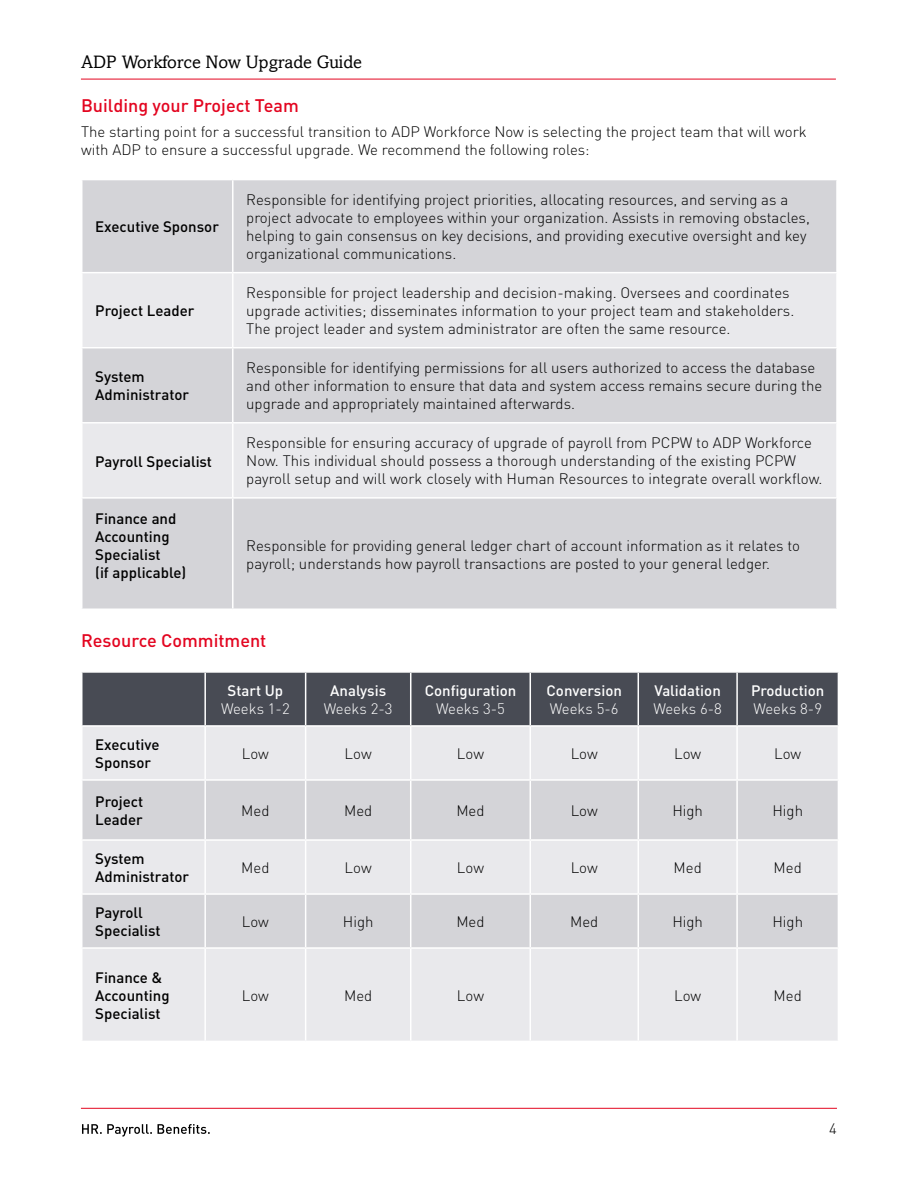
<style>
.page{position:relative;width:918px;height:1188px;background:#fff}
.page>*{position:absolute;margin:0;border:0;box-sizing:border-box;transform-origin:0 0}
.t1{font:500 18px "DIN";color:#e30520}
.t2{font:18px "Amasis";color:#000}
.t3{font:300 15px/18px "DIN";color:#000}
.t4{font:500 15px/18px "DIN";color:#000}
.t5{font:500 15px "DIN";color:#fff}
.t6{font:300 15px "DIN";color:#fff}
</style>
<div class="page">
<hr style="left:81px;top:1108px;width:756px;height:1px;background:#e30520">
<hr style="left:81px;top:79px;width:755px;height:1px;background:#e30520">
<svg style="left:82px;top:1124px;width:128px;height:13px"></svg>
<div style="left:82px;top:180px;width:754px;height:92px;background:#d4d4d8"></div>
<div style="left:82px;top:273px;width:754px;height:74px;background:#e9e9ec"></div>
<div style="left:82px;top:348px;width:754px;height:261px;background:#d4d4d8"></div>
<div style="left:82px;top:424px;width:754px;height:73px;background:#e9e9ec"></div>
<hr style="left:232px;top:180px;width:2px;height:92px;background:#fff">
<hr style="left:232px;top:273px;width:2px;height:74px;background:#fff">
<hr style="left:232px;top:348px;width:2px;height:74px;background:#fff">
<hr style="left:81px;top:422px;width:152px;height:2px;background:#fff">
<hr style="left:233px;top:422px;width:605px;height:2px;background:#fff">
<hr style="left:232px;top:424px;width:2px;height:73px;background:#fff">
<hr style="left:81px;top:497px;width:152px;height:2px;background:#fff">
<hr style="left:233px;top:497px;width:605px;height:2px;background:#fff">
<hr style="left:232px;top:499px;width:2px;height:110px;background:#fff">
<div style="left:82px;top:673px;width:756px;height:52px;background:#484b54"></div>
<div style="left:82px;top:727px;width:756px;height:314px;background:#e9e9ec"></div>
<svg style="left:82px;top:781px;width:756px;height:166px;fill:#d4d4d8"></svg>
<hr style="left:204px;top:673px;width:2px;height:52px;background:#fff">
<hr style="left:305px;top:673px;width:1px;height:52px;background:#fff">
<hr style="left:410px;top:673px;width:1px;height:52px;background:#fff">
<hr style="left:530px;top:673px;width:1px;height:52px;background:#fff">
<hr style="left:638px;top:673px;width:1px;height:52px;background:#fff">
<hr style="left:736px;top:673px;width:2px;height:52px;background:#fff">
<hr style="left:204px;top:727px;width:2px;height:52px;background:#fff">
<hr style="left:305px;top:727px;width:1px;height:52px;background:#fff">
<hr style="left:410px;top:727px;width:1px;height:52px;background:#fff">
<hr style="left:530px;top:727px;width:1px;height:52px;background:#fff">
<hr style="left:638px;top:727px;width:1px;height:52px;background:#fff">
<hr style="left:736px;top:727px;width:2px;height:52px;background:#fff">
<hr style="left:81px;top:779px;width:124px;height:2px;background:#fff">
<hr style="left:205px;top:779px;width:101px;height:2px;background:#fff">
<hr style="left:204px;top:781px;width:2px;height:58px;background:#fff">
<hr style="left:306px;top:779px;width:105px;height:2px;background:#fff">
<hr style="left:305px;top:781px;width:1px;height:58px;background:#fff">
<hr style="left:411px;top:779px;width:119px;height:2px;background:#fff">
<hr style="left:410px;top:781px;width:1px;height:58px;background:#fff">
<hr style="left:530px;top:779px;width:108px;height:2px;background:#fff">
<hr style="left:530px;top:781px;width:1px;height:58px;background:#fff">
<hr style="left:638px;top:779px;width:99px;height:2px;background:#fff">
<hr style="left:638px;top:781px;width:1px;height:58px;background:#fff">
<hr style="left:737px;top:779px;width:102px;height:2px;background:#fff">
<hr style="left:736px;top:781px;width:2px;height:58px;background:#fff">
<hr style="left:81px;top:839px;width:124px;height:2px;background:#fff">
<hr style="left:205px;top:839px;width:101px;height:2px;background:#fff">
<hr style="left:204px;top:841px;width:2px;height:52px;background:#fff">
<hr style="left:306px;top:839px;width:105px;height:2px;background:#fff">
<hr style="left:305px;top:841px;width:1px;height:52px;background:#fff">
<hr style="left:411px;top:839px;width:119px;height:2px;background:#fff">
<hr style="left:410px;top:841px;width:1px;height:52px;background:#fff">
<hr style="left:530px;top:839px;width:108px;height:2px;background:#fff">
<hr style="left:530px;top:841px;width:1px;height:52px;background:#fff">
<hr style="left:638px;top:839px;width:99px;height:2px;background:#fff">
<hr style="left:638px;top:841px;width:1px;height:52px;background:#fff">
<hr style="left:737px;top:839px;width:102px;height:2px;background:#fff">
<hr style="left:736px;top:841px;width:2px;height:52px;background:#fff">
<hr style="left:81px;top:893px;width:124px;height:2px;background:#fff">
<hr style="left:205px;top:893px;width:101px;height:2px;background:#fff">
<hr style="left:204px;top:895px;width:2px;height:52px;background:#fff">
<hr style="left:306px;top:893px;width:105px;height:2px;background:#fff">
<hr style="left:305px;top:895px;width:1px;height:52px;background:#fff">
<hr style="left:411px;top:893px;width:119px;height:2px;background:#fff">
<hr style="left:410px;top:895px;width:1px;height:52px;background:#fff">
<hr style="left:530px;top:893px;width:108px;height:2px;background:#fff">
<hr style="left:530px;top:895px;width:1px;height:52px;background:#fff">
<hr style="left:638px;top:893px;width:99px;height:2px;background:#fff">
<hr style="left:638px;top:895px;width:1px;height:52px;background:#fff">
<hr style="left:737px;top:893px;width:102px;height:2px;background:#fff">
<hr style="left:736px;top:895px;width:2px;height:52px;background:#fff">
<hr style="left:81px;top:947px;width:124px;height:2px;background:#fff">
<hr style="left:205px;top:947px;width:101px;height:2px;background:#fff">
<hr style="left:204px;top:949px;width:2px;height:92px;background:#fff">
<hr style="left:306px;top:947px;width:105px;height:2px;background:#fff">
<hr style="left:305px;top:949px;width:1px;height:92px;background:#fff">
<hr style="left:411px;top:947px;width:119px;height:2px;background:#fff">
<hr style="left:410px;top:949px;width:1px;height:92px;background:#fff">
<hr style="left:530px;top:947px;width:108px;height:2px;background:#fff">
<hr style="left:530px;top:949px;width:1px;height:92px;background:#fff">
<hr style="left:638px;top:947px;width:99px;height:2px;background:#fff">
<hr style="left:638px;top:949px;width:1px;height:92px;background:#fff">
<hr style="left:737px;top:947px;width:102px;height:2px;background:#fff">
<hr style="left:736px;top:949px;width:2px;height:92px;background:#fff">
<p class="t2" style="left:81px;top:51px;width:283px">ADP Workforce Now Upgrade Guide</p>
<p class="t1" style="left:81px;top:94px;width:219px">Building your Project Team</p>
<p class="t3" style="left:81px;top:122px;width:727px">The starting point for a successful transition to ADP Workforce Now is selecting the project team that will work with ADP to ensure a successful upgrade. We recommend the following roles:</p>
<p class="t4" style="left:95px;top:217px;width:125px">Executive Sponsor</p>
<p class="t4" style="left:95px;top:301px;width:101px">Project Leader</p>
<p class="t3" style="left:246px;top:191px;width:565px">Responsible for identifying project priorities, allocating resources, and serving as a project advocate to employees within your organization. Assists in removing obstacles, helping to gain consensus on key decisions, and providing executive oversight and key organizational communications.</p>
<p class="t3" style="left:246px;top:284px;width:550px">Responsible for project leadership and decision-making. Oversees and coordinates upgrade activities; disseminates information to your project team and stakeholders.<br>The project leader and system administrator are often the same resource.</p>
<p class="t4" style="left:95px;top:368px;width:95px">System<br>Administrator</p>
<p class="t3" style="left:246px;top:359px;width:578px">Responsible for identifying permissions for all users authorized to access the database and other information to ensure that data and system access remains secure during the upgrade and appropriately maintained afterwards.</p>
<p class="t4" style="left:95px;top:452px;width:118px">Payroll Specialist</p>
<p class="t4" style="left:95px;top:509px;width:92px">Finance and<br>Accounting<br>Specialist<br>(if applicable)</p>
<p class="t3" style="left:246px;top:434px;width:578px">Responsible for ensuring accuracy of upgrade of payroll from PCPW to ADP Workforce<br>Now. This individual should possess a thorough understanding of the existing PCPW payroll setup and will work closely with Human Resources to integrate overall workflow.</p>
<p class="t3" style="left:246px;top:536px;width:555px">Responsible for providing general ledger chart of account information as it relates to payroll; understands how payroll transactions are posted to your general ledger.</p>
<p class="t1" style="left:81px;top:629px;width:187px">Resource Commitment</p>
<p class="t5" style="left:228px;top:681px;width:57px">Start Up</p>
<p class="t6" style="left:221px;top:700px;width:70px">Weeks 1-2</p>
<p class="t5" style="left:330px;top:681px;width:58px">Analysis</p>
<p class="t6" style="left:324px;top:700px;width:70px">Weeks 2-3</p>
<p class="t5" style="left:425px;top:681px;width:93px">Configuration</p>
<p class="t6" style="left:436px;top:700px;width:70px">Weeks 3-5</p>
<p class="t5" style="left:547px;top:681px;width:77px">Conversion</p>
<p class="t6" style="left:550px;top:700px;width:70px">Weeks 5-6</p>
<p class="t5" style="left:655px;top:681px;width:68px">Validation</p>
<p class="t6" style="left:653px;top:700px;width:70px">Weeks 6-8</p>
<p class="t5" style="left:751px;top:681px;width:75px">Production</p>
<p class="t6" style="left:753px;top:700px;width:70px">Weeks 8-9</p>
<p class="t4" style="left:95px;top:735px;width:66px">Executive<br>Sponsor</p>
<p class="t3" style="left:242px;top:744px;width:29px">Low</p>
<p class="t3" style="left:345px;top:744px;width:29px">Low</p>
<p class="t3" style="left:457px;top:744px;width:29px">Low</p>
<p class="t3" style="left:571px;top:744px;width:29px">Low</p>
<p class="t3" style="left:674px;top:744px;width:29px">Low</p>
<p class="t3" style="left:774px;top:744px;width:29px">Low</p>
<p class="t4" style="left:95px;top:792px;width:50px">Project<br>Leader</p>
<p class="t3" style="left:241px;top:802px;width:30px">Med</p>
<p class="t3" style="left:344px;top:802px;width:30px">Med</p>
<p class="t3" style="left:456px;top:802px;width:30px">Med</p>
<p class="t3" style="left:571px;top:802px;width:29px">Low</p>
<p class="t3" style="left:672px;top:802px;width:32px">High</p>
<p class="t3" style="left:772px;top:802px;width:32px">High</p>
<p class="t4" style="left:95px;top:849px;width:95px">System<br>Administrator</p>
<p class="t3" style="left:241px;top:859px;width:30px">Med</p>
<p class="t3" style="left:345px;top:859px;width:29px">Low</p>
<p class="t3" style="left:457px;top:859px;width:29px">Low</p>
<p class="t3" style="left:571px;top:859px;width:29px">Low</p>
<p class="t3" style="left:674px;top:859px;width:30px">Med</p>
<p class="t3" style="left:774px;top:859px;width:30px">Med</p>
<p class="t4" style="left:95px;top:903px;width:67px">Payroll<br>Specialist</p>
<p class="t3" style="left:242px;top:913px;width:29px">Low</p>
<p class="t3" style="left:343px;top:913px;width:32px">High</p>
<p class="t3" style="left:456px;top:913px;width:30px">Med</p>
<p class="t3" style="left:570px;top:913px;width:30px">Med</p>
<p class="t3" style="left:672px;top:913px;width:32px">High</p>
<p class="t3" style="left:772px;top:913px;width:32px">High</p>
<p class="t4" style="left:95px;top:968px;width:76px">Finance &amp;<br>Accounting<br>Specialist</p>
<p class="t3" style="left:242px;top:986px;width:29px">Low</p>
<p class="t3" style="left:344px;top:986px;width:30px">Med</p>
<p class="t3" style="left:457px;top:986px;width:29px">Low</p>
<p class="t3" style="left:674px;top:986px;width:29px">Low</p>
<p class="t3" style="left:774px;top:986px;width:30px">Med</p>
<p class="t3" style="left:829px;top:1120px;width:9px">4</p>
</div>
